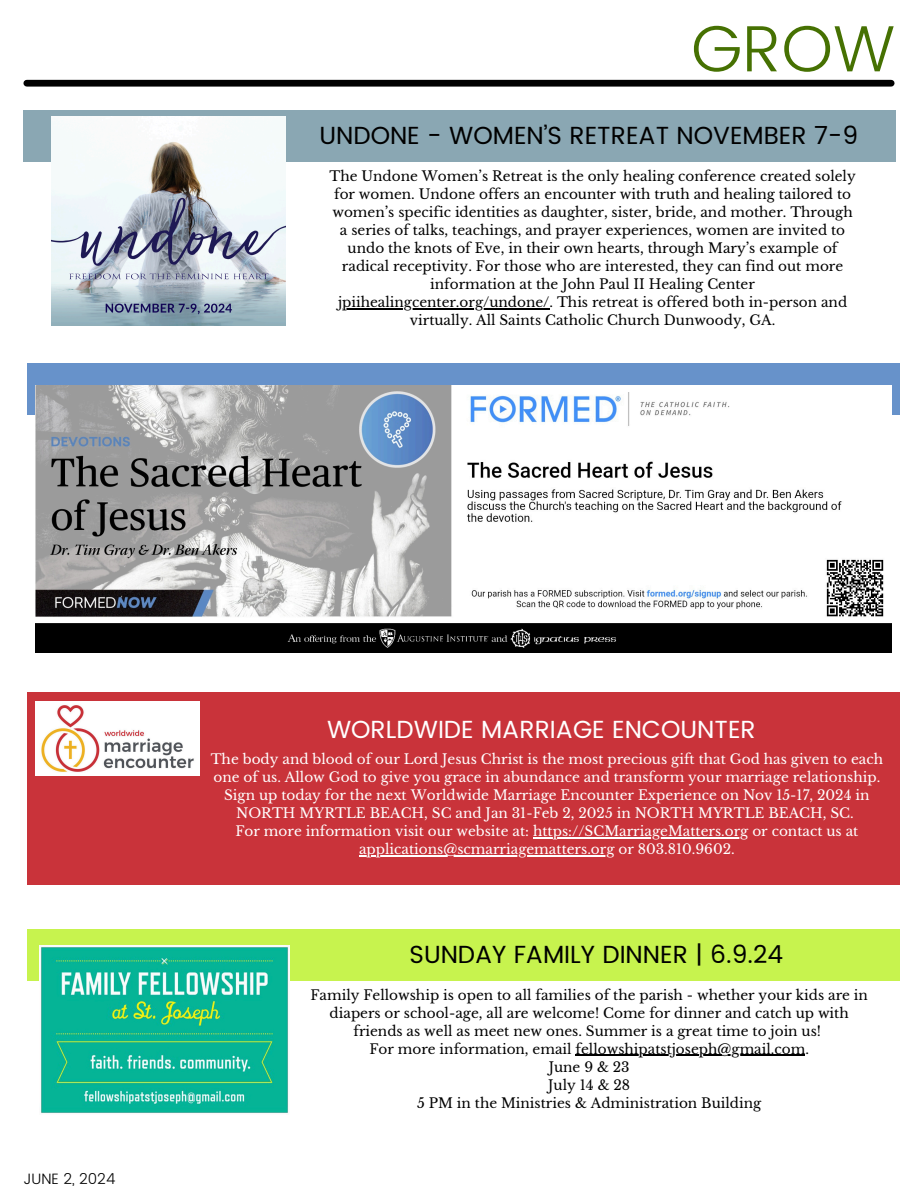
<style>
.page{position:relative;width:918px;height:1188px;background:#fff}
.page>*{position:absolute;margin:0;border:0;box-sizing:border-box;transform-origin:0 0}
.t1{font:300 65.4px "Poppins";color:#467102}
.t2{font:24.75px "Poppins";color:#000}
.t3{font:24.75px "Poppins";color:#fff}
.t4{font:300 15px "Poppins";color:#000}
.t5{font:13.65px/18px "Libre Baskerville";color:#000;text-align:center}
.t6{font:13.65px/18px "Libre Baskerville";color:#fff;text-align:center}
</style>
<div class="page">
<div style="left:27px;top:80px;width:864px;height:7px;background:#000"></div>
<div style="left:27px;top:364px;width:873px;height:51px;background:#6792ca"></div>
<img style="left:36px;top:385px;width:855px;height:268px">
<div style="left:27px;top:692px;width:872px;height:193px;background:#c9333a"></div>
<div style="left:23px;top:111px;width:873px;height:51px;background:#8aa7b3"></div>
<img style="left:52px;top:116px;width:234px;height:209px">
<img style="left:36px;top:702px;width:164px;height:73px">
<div style="left:27px;top:930px;width:873px;height:51px;background:#c7f34e"></div>
<img style="left:40px;top:946px;width:249px;height:167px">
<hr style="left:533px;top:837px;width:215px;height:1px;background:#fff">
<hr style="left:359px;top:855px;width:256px;height:1px;background:#fff">
<hr style="left:338px;top:308px;width:212px;height:2px;background:#000">
<hr style="left:576px;top:1055px;width:229px;height:1px;background:#000">
<p class="t1" style="left:691px;top:11px;width:206px">GROW</p>
<p class="t2" style="left:320px;top:121px;width:540px">UNDONE - WOMEN’S RETREAT NOVEMBER 7-9</p>
<p class="t5" style="left:330px;top:168px;width:528px">The Undone Women’s Retreat is the only healing conference created solely for women. Undone offers an encounter with truth and healing tailored to women’s specific identities as daughter, sister, bride, and mother. Through a series of talks, teachings, and prayer experiences, women are invited to undo the knots of Eve, in their own hearts, through Mary’s example of radical receptivity. For those who are interested, they can find out more information at the John Paul II Healing Center</p>
<p class="t5" style="left:338px;top:294px;width:511px">jpiihealingcenter.org/undone/. This retreat is offered both in-person and virtually. All Saints Catholic Church Dunwoody, GA.</p>
<p class="t4" style="left:23px;top:1170px;width:93px">JUNE 2, 2024</p>
<p class="t3" style="left:327px;top:715px;width:430px">WORLDWIDE MARRIAGE ENCOUNTER</p>
<h2 class="t6" style="left:211px;top:750px;width:674px">The body and blood of our Lord Jesus Christ is the most precious gift that God has given to each one of us. Allow God to give you grace in abundance and transform your marriage relationship.<br>Sign up today for the next Worldwide Marriage Encounter Experience on Nov 15-17, 2024 in NORTH MYRTLE BEACH, SC and Jan 31-Feb 2, 2025 in NORTH MYRTLE BEACH, SC.</h2>
<p class="t6" style="left:235px;top:822px;width:624px">For more information visit our website at: https://SCMarriageMatters.org or contact us at</p>
<h2 class="t6" style="left:359px;top:840px;width:377px">applications@scmarriagematters.org or 803.810.9602.</h2>
<h2 class="t2" style="left:409px;top:940px;width:375px">SUNDAY FAMILY DINNER | 6.9.24</h2>
<p class="t5" style="left:311px;top:986px;width:559px">Family Fellowship is open to all families of the parish - whether your kids are in diapers or school-age, all are welcome! Come for dinner and catch up with friends as well as meet new ones. Summer is a great time to join us!</p>
<p class="t5" style="left:369px;top:1040px;width:441px">For more information, email fellowshipatstjoseph@gmail.com.</p>
<h3 class="t5" style="left:417px;top:1058px;width:346px">June 9 &amp; 23<br>July 14 &amp; 28<br>5 PM in the Ministries &amp; Administration Building</h3>
</div>
